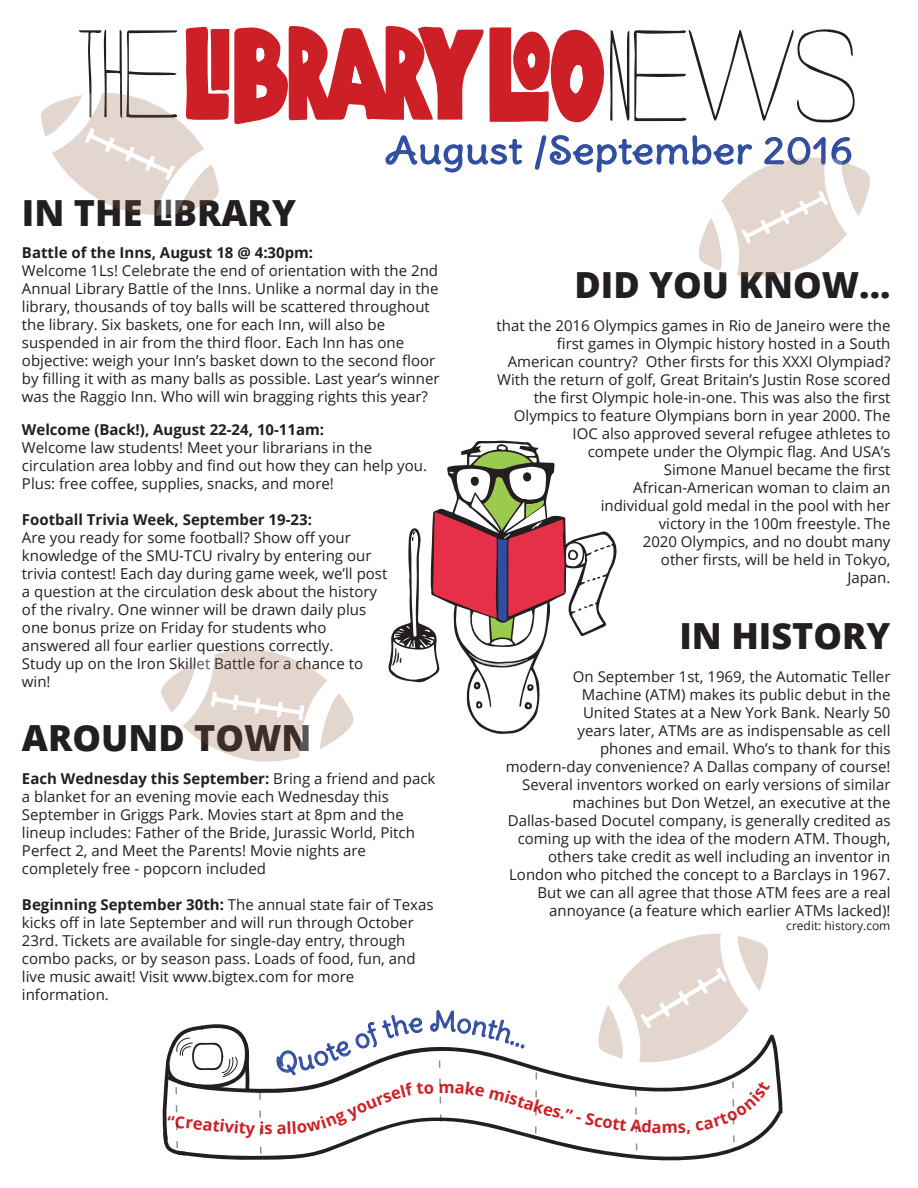
<style>
.page{position:relative;width:918px;height:1188px;background:#fff}
.page>*{position:absolute;margin:0;border:0;box-sizing:border-box;transform-origin:0 0}
.t1{font:800 36px "Open Sans";color:#231f20}
.t2{font:36px "Delius Swash Caps";letter-spacing:.02em;color:#304da0;scale:1.11 1}
.t3{font:700 16.5px "Open Sans";color:#cd2026}
.t4{font:15px/18px "Open Sans";color:#231f20}
.t5{font:700 15px "Open Sans";color:#231f20}
.t6{font:12px "Open Sans";color:#231f20}
.s1{font-weight:700}
</style>
<div class="page">
<svg style="left:447px;top:441px;width:170px;height:293px"></svg>
<svg style="left:473px;top:451px;width:58px;height:18px"></svg>
<svg style="left:525px;top:702px;width:7px;height:7px"></svg>
<svg style="left:476px;top:701px;width:6px;height:7px"></svg>
<div style="left:523px;top:472px;width:8px;height:9px;background:#231f20;border-radius:50%"></div>
<svg style="left:388px;top:477px;width:223px;height:214px"></svg>
<svg style="left:161px;top:650px;width:192px;height:111px"></svg>
<svg style="left:41px;top:26px;width:829px;height:251px"></svg>
<svg style="left:162px;top:933px;width:621px;height:228px"></svg>
<h1 class="t2" style="left:385px;top:128px;width:423px">August /September 2016</h1>
<h1 class="t1" style="left:22px;top:185px;width:275px">IN THE L<sup>I</sup>BRARY</h1>
<p class="t5" style="left:22px;top:242px;width:293px">Battle of the Inns, August 18 @ 4:30pm:</p>
<p class="t4" style="left:22px;top:261px;width:419px">Welcome 1Ls! Celebrate the end of orientation with the 2nd Annual Library Battle of the Inns. Unlike a normal day in the library, thousands of toy balls will be scattered throughout the library. Six baskets, one for each Inn, will also be suspended in air from the third floor. Each Inn has one objective: weigh your Inn’s basket down to the second floor by filling it with as many balls as possible. Last year’s winner was the Raggio Inn. Who will win bragging rights this year?</p>
<p class="t5" style="left:22px;top:419px;width:304px">Welcome (Back!), August 22-24, 10-11am:</p>
<p class="t4" style="left:22px;top:438px;width:407px">Welcome law students! Meet your librarians in the circulation area lobby and find out how they can help you.<br>Plus: free coffee, supplies, snacks, and more!</p>
<p class="t5" style="left:22px;top:509px;width:292px">Football Trivia Week, September 19-23:</p>
<p class="t4" style="left:22px;top:528px;width:367px">Are you ready for some football? Show off your knowledge of the SMU-TCU rivalry by entering our trivia contest! Each day during game week, we’ll post a question at the circulation desk about the history of the rivalry. One winner will be drawn daily plus one bonus prize on Friday for students who answered all four earlier questions correctly.<br>Study up on the Iron Skillet Battle for a chance to win!</p>
<h1 class="t1" style="left:22px;top:711px;width:291px">AROUND TOWN</h1>
<p class="t4" style="left:22px;top:769px;width:415px"><span class="s1">Each Wednesday this September:</span> Bring a friend and pack a blanket for an evening movie each Wednesday this September in Griggs Park. Movies start at 8pm and the lineup includes: Father of the Bride, Jurassic World, Pitch Perfect 2, and Meet the Parents! Movie nights are completely free - popcorn included</p>
<p class="t4" style="left:22px;top:895px;width:413px"><span class="s1">Beginning September 30th:</span> The annual state fair of Texas kicks off in late September and will run through October 23rd. Tickets are available for single-day entry, through combo packs, or by season pass. Loads of food, fun, and live music await! Visit www.bigtex.com for more information.</p>
<p class="t3" style="left:167px;top:1110px;width:9px">“</p>
<p class="t3" style="left:204px;top:1112px;width:33px;rotate:6deg">ativ</p>
<p class="t3" style="left:259px;top:1117px;width:7px">i</p>
<h1 class="t1" style="left:574px;top:258px;width:318px">DID YOU KNOW...</h1>
<p class="t4" style="left:497px;top:316px;width:395px;text-align:right">that the 2016 Olympics games in Rio de Janeiro were the first games in Olympic history hosted in a South American country? Other firsts for this XXXI Olympiad?<br>With the return of golf, Great Britain’s Justin Rose scored the first Olympic hole-in-one. This was also the first Olympics to feature Olympians born in year 2000. The IOC also approved several refugee athletes to<br>compete under the Olympic flag. And USA’s<br>Simone Manuel became the first<br>African-American woman to claim an<br>individual gold medal in the pool with her<br>victory in the 100m freestyle. The<br>2020 Olympics, and no doubt many<br>other firsts, will be held in Tokyo,<br>Japan.</p>
<h1 class="t1" style="left:679px;top:609px;width:213px">IN HISTORY</h1>
<p class="t4" style="left:506px;top:667px;width:386px;text-align:right">On September 1st, 1969, the Automatic Teller<br>Machine (ATM) makes its public debut in the<br>United States at a New York Bank. Nearly 50<br>years later, ATMs are as indispensable as cell<br>phones and email. Who’s to thank for this<br>modern-day convenience? A Dallas company of course!<br>Several inventors worked on early versions of similar machines but Don Wetzel, an executive at the Dallas-based Docutel company, is generally credited as coming up with the idea of the modern ATM. Though, others take credit as well including an inventor in London who pitched the concept to a Barclays in 1967.<br>But we can all agree that those ATM fees are a real annoyance (a feature which earlier ATMs lacked)!</p>
<p class="t6" style="left:786px;top:918px;width:106px">credit: history.com</p>
</div>
